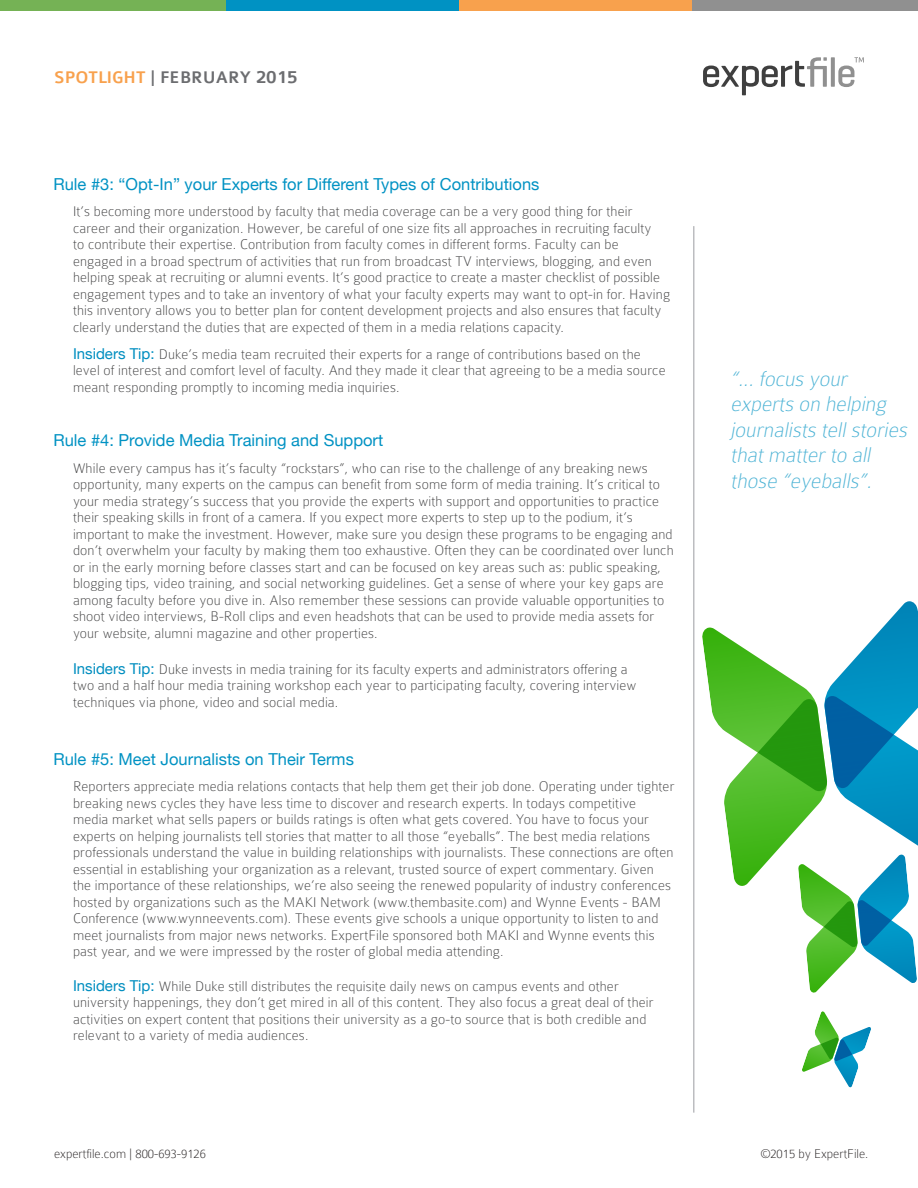
<style>
.page{position:relative;width:918px;height:1188px;background:#fff}
.page>*{position:absolute;margin:0;border:0;box-sizing:border-box;transform-origin:0 0}
.BODY{font:italic 100 22.5px/25.5px "Colaborate";color:#4db3d5}
.t1{font:500 18px "Colaborate";color:#f8a14d}
.SUBHEAD{font:16.5px "Helvetica Neue";color:#0092c3}
.t2{font:100 15px/16.5px "Colaborate";letter-spacing:.01em;color:#3e3e3f}
.t3{font:100 13.5px "Colaborate";color:#231f20}
.s1{color:#6c6d70}
.s2{font-size:19.5px;color:#6c6d70}
.s3{font-family:"Helvetica Neue";font-weight:400;color:#008ec0}
</style>
<div class="page">
<svg style="left:802px;top:1011px;width:69px;height:77px"></svg>
<hr style="left:693px;top:226px;width:1px;height:887px;background:#bcbdc0">
<div style="left:0;top:0;width:226px;height:11px;background:#75b255"></div>
<div style="left:226px;top:0;width:234px;height:11px;background:#0092c3"></div>
<div style="left:459px;top:0;width:234px;height:11px;background:#f8a14d"></div>
<div style="left:692px;top:0;width:226px;height:11px;background:#909090"></div>
<svg style="left:703px;top:57px;width:161px;height:38px"></svg>
<svg style="left:702px;top:601px;width:216px;height:392px"></svg>
<p class="t1" style="left:54px;top:68px;width:245px">SPOTLIGHT <span class="s1">| FEBRUARY</span> <span class="s2">2015</span></p>
<p class="SUBHEAD" style="left:54px;top:172px;width:487px">Rule #3: “Opt-In” your Experts for Different Types of Contributions</p>
<p class="t2" style="left:73px;top:203px;width:599px">It’s becoming more understood by faculty that media coverage can be a very good thing for their career and their organization. However, be careful of one size fits all approaches in recruiting faculty<br>to contribute their expertise. Contribution from faculty comes in different forms. Faculty can be engaged in a broad spectrum of activities that run from broadcast TV interviews, blogging, and even helping speak at recruiting or alumni events. It’s good practice to create a master checklist of possible engagement types and to take an inventory of what your faculty experts may want to opt-in for. Having this inventory allows you to better plan for content development projects and also ensures that faculty clearly understand the duties that are expected of them in a media relations capacity.</p>
<p class="t2" style="left:73px;top:346px;width:594px"><span class="s3">Insiders Tip:</span> Duke’s media team recruited their experts for a range of contributions based on the level of interest and comfort level of faculty. And they made it clear that agreeing to be a media source meant responding promptly to incoming media inquiries.</p>
<p class="SUBHEAD" style="left:54px;top:428px;width:331px">Rule #4: Provide Media Training and Support</p>
<p class="t2" style="left:73px;top:460px;width:602px">While every campus has it’s faculty “rockstars”, who can rise to the challenge of any breaking news opportunity, many experts on the campus can benefit from some form of media training. It’s critical to your media strategy’s success that you provide the experts with support and opportunities to practice their speaking skills in front of a camera. If you expect more experts to step up to the podium, it’s important to make the investment. However, make sure you design these programs to be engaging and don’t overwhelm your faculty by making them too exhaustive. Often they can be coordinated over lunch or in the early morning before classes start and can be focused on key areas such as: public speaking, blogging tips, video training, and social networking guidelines. Get a sense of where your key gaps are among faculty before you dive in. Also remember these sessions can provide valuable opportunities to shoot video interviews, B-Roll clips and even headshots that can be used to provide media assets for your website, alumni magazine and other properties.</p>
<p class="t2" style="left:73px;top:661px;width:565px"><span class="s3">Insiders Tip:</span> Duke invests in media training for its faculty experts and administrators offering a two and a half hour media training workshop each year to participating faculty, covering interview techniques via phone, video and social media.</p>
<p class="SUBHEAD" style="left:54px;top:747px;width:302px">Rule #5: Meet Journalists on Their Terms</p>
<p class="t2" style="left:73px;top:778px;width:603px">Reporters appreciate media relations contacts that help them get their job done. Operating under tighter breaking news cycles they have less time to discover and research experts. In todays competitive media market what sells papers or builds ratings is often what gets covered. You have to focus your experts on helping journalists tell stories that matter to all those “eyeballs”. The best media relations professionals understand the value in building relationships with journalists. These connections are often essential in establishing your organization as a relevant, trusted source of expert commentary. Given the importance of these relationships, we’re also seeing the renewed popularity of industry conferences hosted by organizations such as the MAKI Network (www.thembasite.com) and Wynne Events - BAM Conference (www.wynneevents.com). These events give schools a unique opportunity to listen to and meet journalists from major news networks. ExpertFile sponsored both MAKI and Wynne events this past year, and we were impressed by the roster of global media attending.</p>
<p class="t2" style="left:73px;top:978px;width:582px"><span class="s3">Insiders Tip:</span> While Duke still distributes the requisite daily news on campus events and other university happenings, they don’t get mired in all of this content. They also focus a great deal of their activities on expert content that positions their university as a go-to source that is both credible and relevant to a variety of media audiences.</p>
<p class="BODY" style="left:730px;top:366px;width:182px">“...focus your experts on helping journalists tellstories thatmatterto all those “eyeballs”.</p>
<p class="t3" style="left:54px;top:1147px;width:154px">expertfile.com | 800-693-9126</p>
<p class="t3" style="left:761px;top:1147px;width:109px">©2015 by ExpertFile.</p>
</div>
